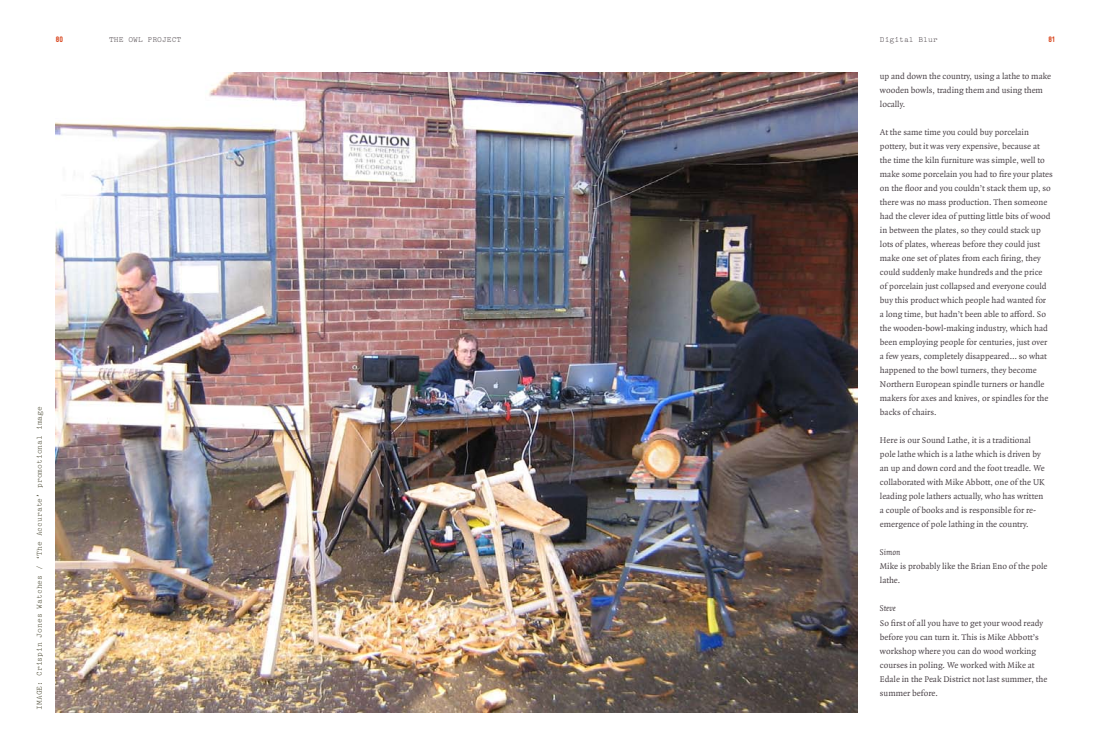
<style>
.page{position:relative;width:1112px;height:749px;background:#fff}
.page>*{position:absolute;margin:0;border:0;box-sizing:border-box;transform-origin:0 0}
.t1{font:9px/14px "Quadraat OT";color:#4b4348}
.t2{font:italic 9px "Quadraat OT";color:#4b4348}
.t3{font:8px "Pica 10 Pitch BT";color:#424029}
.t4{font:8px "Pica 10 Pitch BT";color:#4b4348}
.t5{font:900 condensed 8px "Gravur";color:#d9471f}
</style>
<div class="page">
<img style="left:56px;top:72px;width:800px;height:640px">
<p class="t3" style="left:35px;top:709px;width:305px;rotate:-90deg">IMAGE: Crispin Jones Watches / ‘The Accurate’ promotional image</p>
<p class="t5" style="left:56px;top:35px;width:9px">80</p>
<p class="t4" style="left:109px;top:35px;width:74px">THE OWL PROJECT</p>
<p class="t4" style="left:879px;top:35px;width:59px">Digital Blur</p>
<p class="t5" style="left:1048px;top:35px;width:8px">81</p>
<p class="t1" style="left:879px;top:69px;width:173px">up and down the country, using a lathe to make wooden bowls, trading them and using them locally.</p>
<p class="t1" style="left:879px;top:125px;width:174px">At the same time you could buy porcelain pottery, but it was very expensive, because at the time the kiln furniture was simple, well to make some porcelain you had to fire your plates on the floor and you couldn’t stack them up, so there was no mass production. Then someone had the clever idea of putting little bits of wood in between the plates, so they could stack up lots of plates, whereas before they could just make one set of plates from each firing, they could suddenly make hundreds and the price<br>of porcelain just collapsed and everyone could buy this product which people had wanted for<br>a long time, but hadn’t been able to afford. So the wooden-bowl-making industry, which had been employing people for centuries, just over a few years, completely disappeared… so what happened to the bowl turners, they become Northern European spindle turners or handle makers for axes and knives, or spindles for the backs of chairs.</p>
<p class="t1" style="left:879px;top:433px;width:166px">Here is our Sound Lathe, it is a traditional pole lathe which is a lathe which is driven by an up and down cord and the foot treadle. We collaborated with Mike Abbott, one of the UK leading pole lathers actually, who has written a couple of books and is responsible for re&shy;emergence of pole lathing in the country.</p>
<p class="t2" style="left:879px;top:547px;width:22px">Simon</p>
<p class="t1" style="left:879px;top:559px;width:169px">Mike is probably like the Brian Eno of the pole lathe.</p>
<p class="t2" style="left:879px;top:603px;width:17px">Steve</p>
<p class="t1" style="left:879px;top:615px;width:169px">So first of all you have to get your wood ready before you can turn it. This is Mike Abbott’s workshop where you can do wood working courses in poling. We worked with Mike at Edale in the Peak District not last summer, the summer before.</p>
</div>
